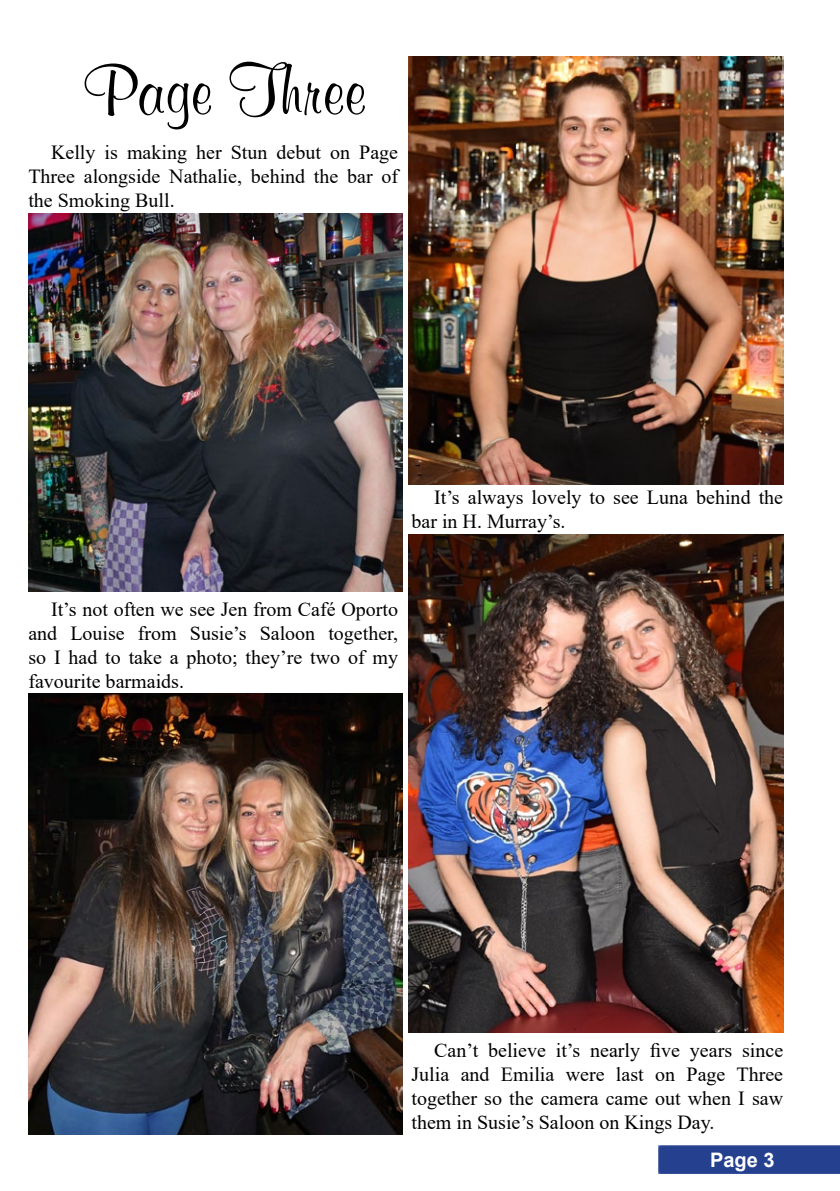
<style>
.page{position:relative;width:840px;height:1191px;background:#fff}
.page>*{position:absolute;margin:0;border:0;box-sizing:border-box;transform-origin:0 0}
.t1{font:700 72px "Murray Hill BT";color:#000}
.t2{font:20px/24px "Times New Roman";color:#000;text-align:justify}
.t3{font:700 20px "Arial";color:#fff}
</style>
<div class="page">
<div style="left:658px;top:1145px;width:181px;height:29px;background:#25408f"></div>
<img style="left:408px;top:57px;width:374px;height:428px">
<img style="left:28px;top:213px;width:375px;height:378px">
<img style="left:28px;top:693px;width:375px;height:441px">
<img style="left:408px;top:534px;width:374px;height:498px">
<h1 class="t1" style="left:83px;top:46px;width:284px">Page Three</h1>
<p class="t2" style="left:28px;top:140px;width:371px;text-indent:23px">Kelly is making her Stun debut on Page Three alongside Nathalie, behind the bar of the Smoking Bull.</p>
<p class="t2" style="left:411px;top:485px;width:373px;text-indent:23px">It’s always lovely to see Luna behind the bar in H. Murray’s.</p>
<p class="t2" style="left:28px;top:596px;width:371px;text-indent:23px">It’s not often we see Jen from Café Oporto and Louise from Susie’s Saloon together, so I had to take a photo; they’re two of my favourite barmaids.</p>
<p class="t2" style="left:411px;top:1037px;width:373px;text-indent:23px">Can’t believe it’s nearly five years since Julia and Emilia were last on Page Three together so the camera came out when I saw them in Susie’s Saloon on Kings Day.</p>
<p class="t3" style="left:709px;top:1146px;width:66px">Page 3</p>
</div>
